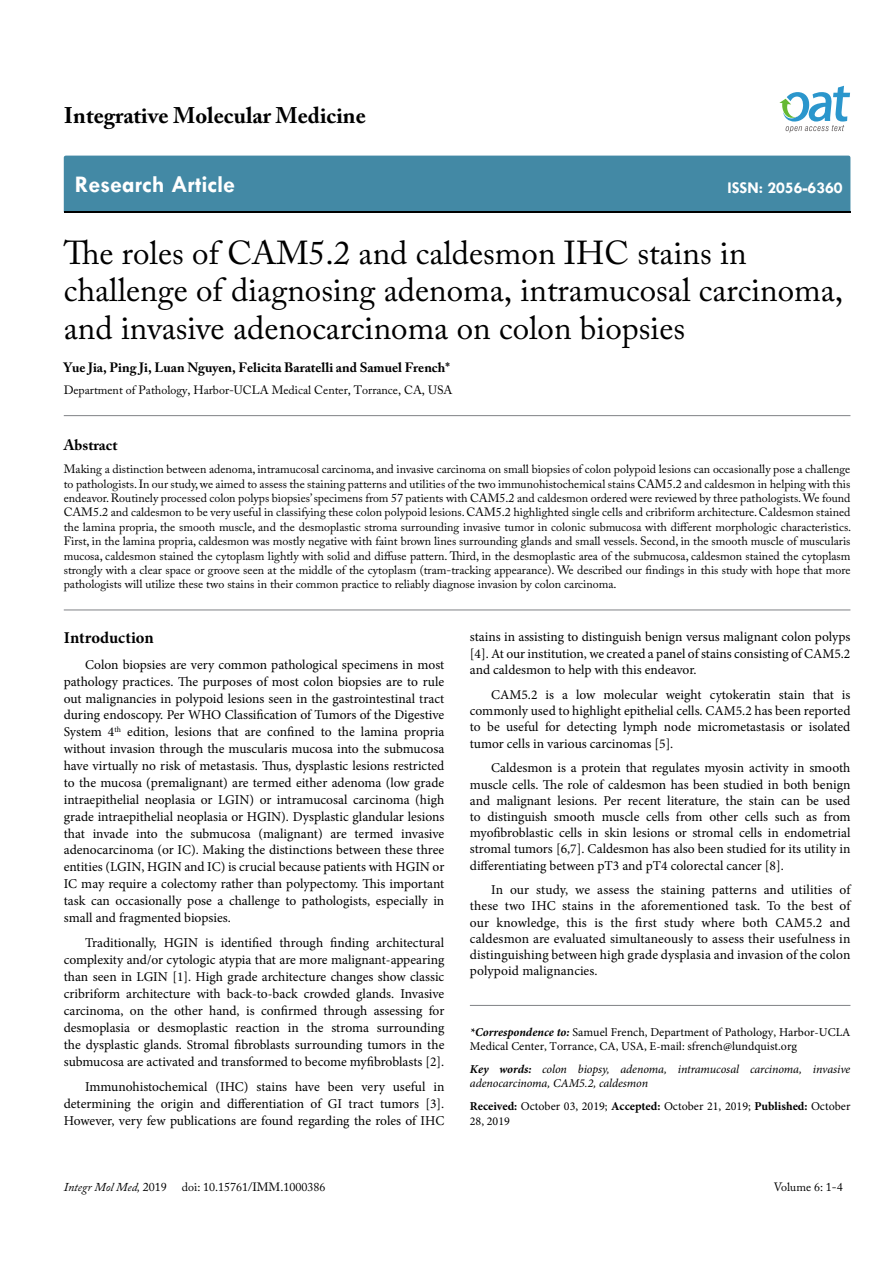
<style>
.page{position:relative;width:893px;height:1263px;background:#fff}
.page>*{position:absolute;margin:0;border:0;box-sizing:border-box;transform-origin:0 0}
.t1{font:33px/37.5px "Adobe Caslon Pro";color:#000}
.t2{font:700 24px "Tw Cen";color:#fff}
.t3{font:700 22.5px "Adobe Caslon Pro";color:#000}
.t4{font:700 16.5px "Tw Cen";color:#fff}
.t5{font:700 16.5px "Minion Pro";letter-spacing:-.005em;color:#000}
.t6{font:700 15px "Adobe Caslon Pro";color:#000}
.t7{font:13.5px/16.8px "Minion Pro";color:#000;text-align:justify}
.t8{font:700 13.5px "Adobe Caslon Pro";color:#000}
.t9{font:12px/14.4px "Adobe Caslon Pro";color:#000;text-align:justify}
.t10{font:12px/14.4px "Minion Pro";color:#000}
.t11{font:italic 12px/14.4px "Minion Pro";letter-spacing:-.005em;color:#000}
.t12{font:italic 12px "Adobe Caslon Pro";color:#000}
.s1{font-weight:700;font-style:italic}
.s2{font-weight:700}
.s3{font-style:normal}
</style>
<div class="page">
<div style="left:64px;top:156px;width:786px;height:56px;background:#4389a5"></div>
<svg style="left:779px;top:86px;width:71px;height:47px"></svg>
<hr style="left:64px;top:610px;width:786px;height:1px;background:#808285">
<hr style="left:64px;top:415px;width:786px;height:1px;background:#808285">
<hr style="left:470px;top:1005px;width:380px;height:1px;background:#808285">
<h3 class="t3" style="left:64px;top:102px;width:303px">Integrative Molecular Medicine</h3>
<h2 class="t2" style="left:75px;top:170px;width:162px">Research Article</h2>
<p class="t4" style="left:727px;top:178px;width:117px">ISSN: 2056-6360</p>
<h1 class="t1" style="left:64px;top:234px;width:781px">The roles of CAM5.2 and caldesmon IHC stains in challenge of diagnosing adenoma, intramucosal carcinoma, and invasive adenocarcinoma on colon biopsies</h1>
<p class="t8" style="left:64px;top:359px;width:388px">Yue Jia, Ping Ji, Luan Nguyen, Felicita Baratelli and Samuel French*</p>
<p class="t9" style="left:64px;top:383px;width:390px">Department of Pathology, Harbor-UCLA Medical Center, Torrance, CA, USA</p>
<p class="t6" style="left:64px;top:436px;width:55px">Abstract</p>
<p class="t9" style="left:64px;top:462px;width:789px">Making a distinction between adenoma, intramucosal carcinoma, and invasive carcinoma on small biopsies of colon polypoid lesions can occasionally pose a challenge to pathologists. In our study, we aimed to assess the staining patterns and utilities of the two immunohistochemical stains CAM5.2 and caldesmon in helping with this endeavor. Routinely processed colon polyps biopsies’ specimens from 57 patients with CAM5.2 and caldesmon ordered were reviewed by three pathologists. We found CAM5.2 and caldesmon to be very useful in classifying these colon polypoid lesions. CAM5.2 highlighted single cells and cribriform architecture. Caldesmon stained the lamina propria, the smooth muscle, and the desmoplastic stroma surrounding invasive tumor in colonic submucosa with different morphologic characteristics.<br>First, in the lamina propria, caldesmon was mostly negative with faint brown lines surrounding glands and small vessels. Second, in the smooth muscle of muscularis mucosa, caldesmon stained the cytoplasm lightly with solid and diffuse pattern. Third, in the desmoplastic area of the submucosa, caldesmon stained the cytoplasm strongly with a clear space or groove seen at the middle of the cytoplasm (tram-tracking appearance). We described our findings in this study with hope that more pathologists will utilize these two stains in their common practice to reliably diagnose invasion by colon carcinoma.</p>
<p class="t5" style="left:64px;top:626px;width:91px">Introduction</p>
<p class="t7" style="left:64px;top:656px;width:382px;text-indent:21px">Colon biopsies are very common pathological specimens in most pathology practices. The purposes of most colon biopsies are to rule out malignancies in polypoid lesions seen in the gastrointestinal tract during endoscopy. Per WHO Classification of Tumors of the Digestive System 4<sup>th</sup> edition, lesions that are confined to the lamina propria without invasion through the muscularis mucosa into the submucosa have virtually no risk of metastasis. Thus, dysplastic lesions restricted to the mucosa (premalignant) are termed either adenoma (low grade intraepithelial neoplasia or LGIN) or intramucosal carcinoma (high grade intraepithelial neoplasia or HGIN). Dysplastic glandular lesions that invade into the submucosa (malignant) are termed invasive adenocarcinoma (or IC). Making the distinctions between these three entities (LGIN, HGIN and IC) is crucial because patients with HGIN or IC may require a colectomy rather than polypectomy. This important task can occasionally pose a challenge to pathologists, especially in small and fragmented biopsies.</p>
<p class="t7" style="left:64px;top:935px;width:382px;text-indent:21px">Traditionally, HGIN is identified through finding architectural complexity and/or cytologic atypia that are more malignant-appearing than seen in LGIN [1]. High grade architecture changes show classic cribriform architecture with back-to-back crowded glands. Invasive carcinoma, on the other hand, is confirmed through assessing for desmoplasia or desmoplastic reaction in the stroma surrounding the dysplastic glands. Stromal fibroblasts surrounding tumors in the submucosa are activated and transformed to become myfibroblasts [2].</p>
<p class="t7" style="left:64px;top:1078px;width:382px;text-indent:21px">Immunohistochemical (IHC) stains have been very useful in determining the origin and differentiation of GI tract tumors [3].<br>However, very few publications are found regarding the roles of IHC</p>
<p class="t7" style="left:470px;top:629px;width:382px">stains in assisting to distinguish benign versus malignant colon polyps [4]. At our institution, we created a panel of stains consisting of CAM5.2 and caldesmon to help with this endeavor.</p>
<p class="t7" style="left:470px;top:687px;width:382px;line-height:16.2px;text-indent:21px">CAM5.2 is a low molecular weight cytokeratin stain that is commonly used to highlight epithelial cells. CAM5.2 has been reported to be useful for detecting lymph node micrometastasis or isolated tumor cells in various carcinomas [5].</p>
<p class="t7" style="left:470px;top:760px;width:382px;line-height:16.2px;text-indent:21px">Caldesmon is a protein that regulates myosin activity in smooth muscle cells. The role of caldesmon has been studied in both benign and malignant lesions. Per recent literature, the stain can be used to distinguish smooth muscle cells from other cells such as from myofibroblastic cells in skin lesions or stromal cells in endometrial stromal tumors [6,7]. Caldesmon has also been studied for its utility in differentiating between pT3 and pT4 colorectal cancer [8].</p>
<p class="t7" style="left:470px;top:882px;width:382px;line-height:16.2px;text-indent:21px">In our study, we assess the staining patterns and utilities of these two IHC stains in the aforementioned task. To the best of our knowledge, this is the first study where both CAM5.2 and caldesmon are evaluated simultaneously to assess their usefulness in distinguishing between high grade dysplasia and invasion of the colon polypoid malignancies.</p>
<p class="t10" style="left:470px;top:1025px;width:382px"><span class="s1">*Correspondence to:</span> Samuel French, Department of Pathology, Harbor-UCLA<br>Medical Center, Torrance, CA, USA, E-mail: sfrench@lundquist.org</p>
<p class="t11" style="left:470px;top:1062px;width:382px"><span class="s2">Key words:</span> colon biopsy, adenoma, intramucosal carcinoma, invasive adenocarcinoma, CAM5.2, caldesmon</p>
<p class="t10" style="left:470px;top:1099px;width:382px"><span class="s2">Received:</span> October 03, 2019; <span class="s2">Accepted:</span> October 21, 2019; <span class="s2">Published:</span> October<br>28, 2019</p>
<p class="t12" style="left:64px;top:1180px;width:104px">Integr Mol Med, <span class="s3">2019</span></p>
<p class="t9" style="left:182px;top:1180px;width:145px">doi: 10.15761/IMM.1000386</p>
<p class="t9" style="left:774px;top:1180px;width:71px">Volume 6: 1-4</p>
</div>
